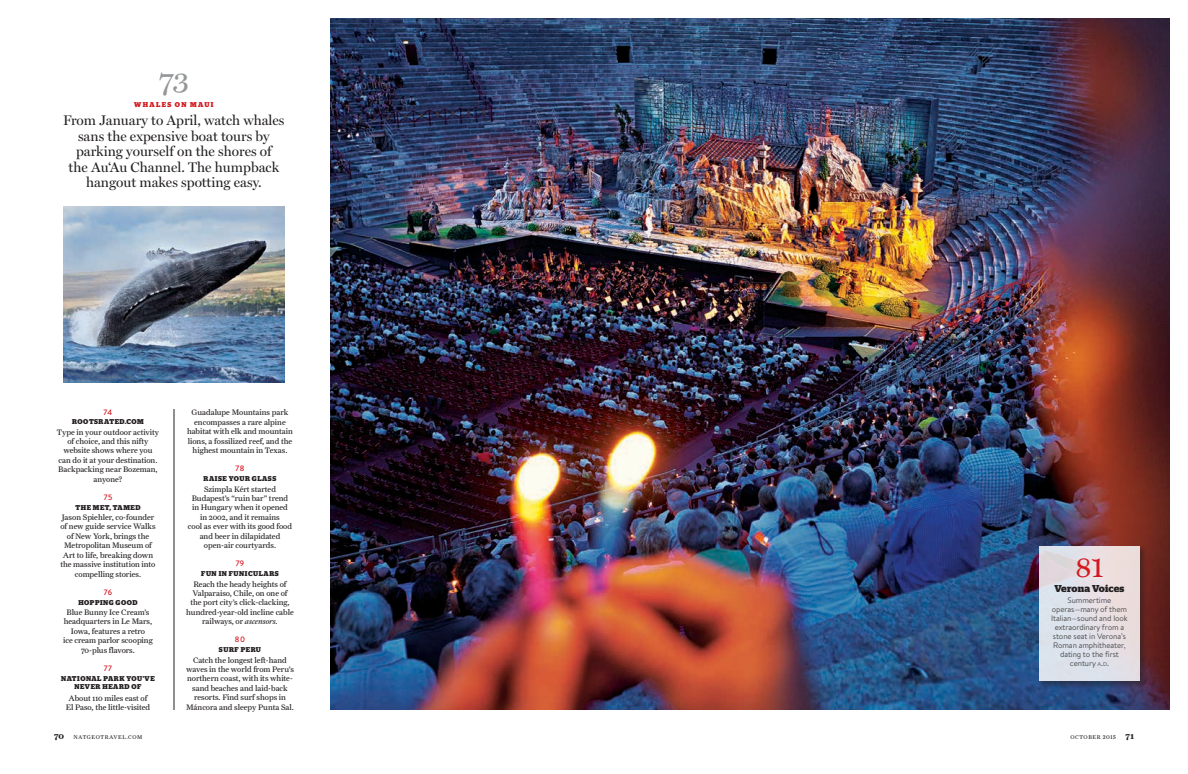
<style>
.page{position:relative;width:1188px;height:774px;background:#fff}
.page>*{position:absolute;margin:0;border:0;box-sizing:border-box;transform-origin:0 0}
.t1{font:30px "Miller Text";color:#949698}
.t2{font:30px "Miller Text";color:#d41820}
.t3{font:14px/15.5px "Miller Display";color:#231f20;text-align:center}
.t4{font:700 10px "Stag";letter-spacing:.015em;color:#231f20}
.t5{font:8px/9.5px "Farnham Text";color:#231f20;text-align:center}
.t6{font:8px/9px "Brandon Text";letter-spacing:-.01em;color:#4d4d4f;text-align:center}
.t7{font:500 8px "Brandon Grotesque";letter-spacing:.06em;color:#d41820}
.t8{font:700 7px/8.5px "Stag";letter-spacing:.08em;color:#231f20;text-align:center}
.t9{font:700 7px "Stag";letter-spacing:.2em;color:#d41820}
.t10{font:5.5px "Farnham Text";letter-spacing:.1em;color:#231f20}
.s1{font-style:italic}
.s2{font-size:5.6px}
.s3{font-style:inherit}
.s4{font-family:"Farnham Display Bold OSF";font-size:9px}
</style>
<div class="page">
<img style="left:64px;top:207px;width:220px;height:176px">
<img style="left:330px;top:18px;width:840px;height:692px">
<hr style="left:174px;top:409px;width:1px;height:301px;background:#231f20">
<div style="left:1038px;top:545px;width:109px;height:144px;background:#231f20;opacity:.57"></div>
<div style="left:1039px;top:546px;width:101px;height:136px;background:linear-gradient(to bottom,#e8dddf,#dee2eb)"></div>
<h1 class="t1" style="left:158px;top:64px;width:32px">73</h1>
<p class="t9" style="left:134px;top:100px;width:81px">WHALES ON MAUI</p>
<h2 class="t3" style="left:63px;top:113px;width:223px">From January to April, watch whales sans the expensive boat tours by parking yourself on the shores of<br>the Au‘Au Channel. The humpback hangout makes spotting easy.</h2>
<p class="t7" style="left:104px;top:406px;width:10px">74</p>
<p class="t8" style="left:72px;top:417px;width:73px">ROOTSRATED.COM</p>
<p class="t5" style="left:57px;top:427px;width:104px">Type in your outdoor activity of choice, and this nifty website shows where you can do it at your destination.<br>Backpacking near Bozeman, anyone?</p>
<p class="t7" style="left:104px;top:492px;width:10px">75</p>
<p class="t8" style="left:75px;top:503px;width:67px">THE MET, TAMED</p>
<p class="t5" style="left:60px;top:512px;width:97px">Jason Spiehler, co-founder of new guide service Walks of New York, brings the<br>Metropolitan Museum of<br>Art to life, breaking down the massive institution into compelling stories.</p>
<p class="t7" style="left:104px;top:587px;width:10px">76</p>
<p class="t8" style="left:78px;top:598px;width:61px">HOPPING GOOD</p>
<p class="t5" style="left:63px;top:607px;width:91px">Blue Bunny Ice Cream’s headquarters in Le Mars,<br>Iowa, features a retro<br>ice cream parlor scooping<br>70-plus flavors.</p>
<p class="t7" style="left:104px;top:663px;width:10px">77</p>
<p class="t8" style="left:61px;top:674px;width:95px">NATIONAL PARK YOU’VE<br>NEVER HEARD OF</p>
<p class="t5" style="left:66px;top:693px;width:86px">About 110 miles east of<br>El Paso, the little-visited</p>
<p class="t5" style="left:187px;top:408px;width:108px">Guadalupe Mountains park encompasses a rare alpine habitat with elk and mountain lions, a fossilized reef, and the highest mountain in Texas.</p>
<p class="t7" style="left:236px;top:463px;width:10px">78</p>
<p class="t8" style="left:204px;top:474px;width:74px">RAISE YOUR GLASS</p>
<p class="t5" style="left:188px;top:484px;width:106px">Szimpla Kért started<br>Budapest’s “ruin bar” trend in Hungary when it opened in 2002, and it remains<br>cool as ever with its good food and beer in dilapidated open-air courtyards.</p>
<p class="t7" style="left:236px;top:558px;width:10px">79</p>
<p class="t8" style="left:201px;top:569px;width:79px">FUN IN FUNICULARS</p>
<p class="t5" style="left:186px;top:579px;width:109px">Reach the heady heights of<br>Valparaiso, Chile, on one of the port city’s click-clacking, hundred-year-old incline cable railways, or <span class="s1">ascensors.</span></p>
<p class="t7" style="left:235px;top:634px;width:12px">80</p>
<p class="t8" style="left:219px;top:645px;width:44px">SURF PERU</p>
<p class="t5" style="left:186px;top:655px;width:110px">Catch the longest left-hand waves in the world from Peru’s northern coast, with its white&shy;sand beaches and laid-back resorts. Find surf shops in<br>Máncora and sleepy Punta Sal.</p>
<h1 class="t2" style="left:1075px;top:549px;width:30px">81</h1>
<p class="t4" style="left:1055px;top:583px;width:71px">Verona Voices</p>
<p class="t6" style="left:1051px;top:595px;width:78px">Summertime operas—many of them<br>Italian—sound and look extraordinary from a stone seat in Verona’s<br>Roman amphitheater, dating to the first century <span class="s2">a</span><span class="s3">.</span><span class="s2">d</span><span class="s3">.</span></p>
<p class="t10" style="left:54px;top:733px;width:90px"><span class="s4">70</span> NATGEOTRAVEL.COM</p>
<p class="t10" style="left:1070px;top:733px;width:65px">OCTOBER 2015 <span class="s4">71</span></p>
</div>
